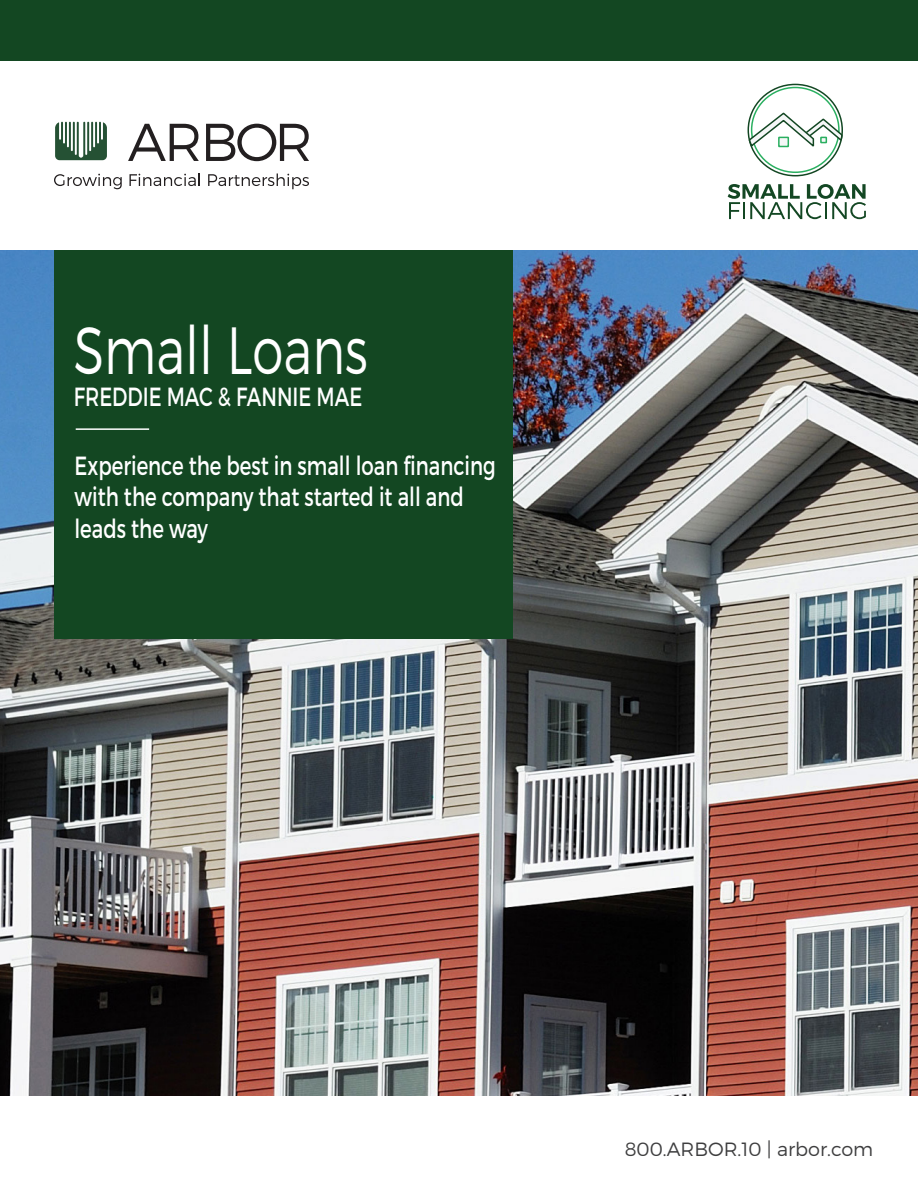
<style>
.page{position:relative;width:918px;height:1188px;background:#fff}
.page>*{position:absolute;margin:0;border:0;box-sizing:border-box;transform-origin:0 0}
.t1{font:300 66.6px "Montserrat";color:#fff;scale:.75 1}
.t2{font:26.25px/31.5px "Montserrat";color:#fff;scale:.75 1}
.t3{font:300 19.2px "Montserrat";color:#3e3e3f}
</style>
<div class="page">
<img style="left:0;top:251px;width:918px;height:844px">
<div style="left:54px;top:251px;width:459px;height:388px;background:#134722"></div>
<svg style="left:55px;top:122px;width:52px;height:38px"></svg>
<svg style="left:128px;top:124px;width:71px;height:37px"></svg>
<svg style="left:206px;top:124px;width:103px;height:37px"></svg>
<svg style="left:54px;top:174px;width:68px;height:15px"></svg>
<svg style="left:129px;top:174px;width:71px;height:12px"></svg>
<svg style="left:208px;top:174px;width:101px;height:15px"></svg>
<div style="left:0;top:0;width:918px;height:60px;background:#134722"></div>
<hr style="left:76px;top:428px;width:73px;height:2px;background:#fff">
<svg style="left:728px;top:184px;width:138px;height:35px"></svg>
<svg style="left:748px;top:111px;width:95px;height:37px"></svg>
<div style="left:778px;top:137px;width:11px;height:10px;background:#f5f7f7;border:2px solid #2aaf60"></div>
<svg style="left:820px;top:137px;width:7px;height:6px"></svg>
<h1 class="t1" style="left:74px;top:310px;width:394px">Small Loans</h1>
<p class="t2" style="left:74px;top:381px;width:386px">FREDDIE MAC &amp; FANNIE MAE</p>
<p class="t2" style="left:75px;top:450px;width:563px">Experience the best in small loan financing with the company that started it all and leads the way</p>
<p class="t3" style="left:625px;top:1137px;width:250px">800.ARBOR.10 | arbor.com</p>
</div>
